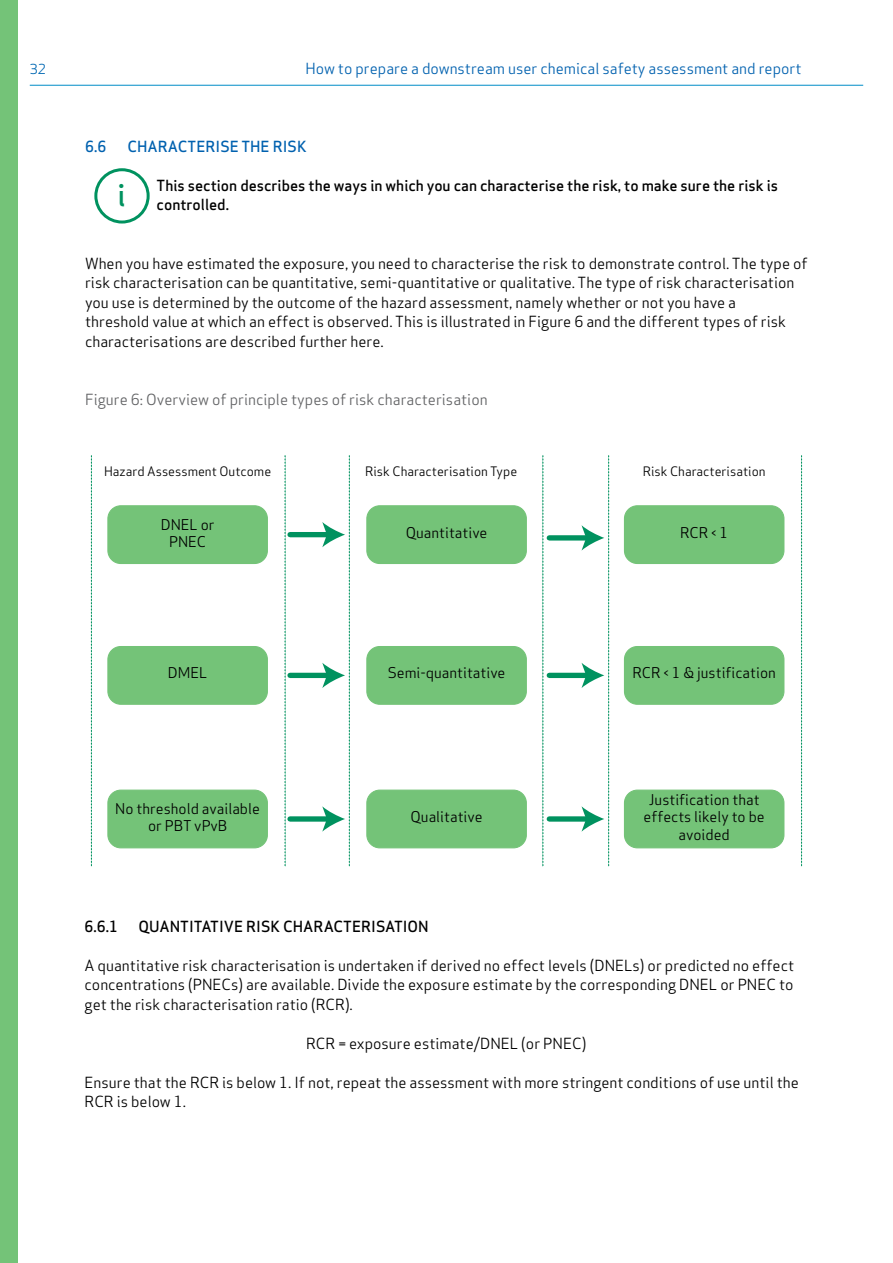
<style>
.page{position:relative;width:893px;height:1263px;background:#fff}
.page>*{position:absolute;margin:0;border:0;box-sizing:border-box;transform-origin:0 0}
.t1{font:500 30px "Apex Sans";color:#00925f}
.t2{font:15px/19.5px "Apex Sans";color:#000}
.t3{font:500 15px/19.5px "Apex Sans";color:#000}
.t4{font:15px "Apex Sans";color:#0061af}
.t5{font:15px "Apex Sans";color:#616264}
.t6{font:500 15px "Apex Sans";color:#0061af}
.t7{font:14.55px/17.4px "Apex Sans";color:#000;text-align:center}
.t8{font:13.5px "Apex Sans";color:#0068b3}
.t9{font:12.75px "Apex Sans";color:#000}
</style>
<div class="page">
<hr style="left:30px;top:85px;width:833px;height:1px;background:#008dc7">
<div style="left:94px;top:168px;width:56px;height:56px;border:3px solid #00925f;border-radius:50%"></div>
<svg style="left:91px;top:456px;width:1px;height:410px"></svg>
<svg style="left:284px;top:456px;width:2px;height:410px"></svg>
<svg style="left:542px;top:456px;width:1px;height:410px"></svg>
<svg style="left:801px;top:456px;width:1px;height:410px"></svg>
<div style="left:108px;top:506px;width:159px;height:57px;background:#74c378;border-radius:13px"></div>
<div style="left:107px;top:505px;width:161px;height:59px;border:1px solid #74c378;border-radius:13px"></div>
<div style="left:108px;top:646px;width:159px;height:58px;background:#74c378;border-radius:13px"></div>
<div style="left:107px;top:646px;width:161px;height:59px;border:1px solid #74c378;border-radius:13px"></div>
<div style="left:108px;top:790px;width:159px;height:58px;background:#74c378;border-radius:13px"></div>
<div style="left:107px;top:789px;width:161px;height:59px;border:1px solid #74c378;border-radius:13px"></div>
<div style="left:367px;top:506px;width:159px;height:57px;background:#74c378;border-radius:13px"></div>
<div style="left:366px;top:505px;width:161px;height:59px;border:1px solid #74c378;border-radius:13px"></div>
<div style="left:367px;top:646px;width:159px;height:58px;background:#74c378;border-radius:13px"></div>
<div style="left:366px;top:646px;width:161px;height:59px;border:1px solid #74c378;border-radius:13px"></div>
<div style="left:367px;top:790px;width:159px;height:58px;background:#74c378;border-radius:13px"></div>
<div style="left:366px;top:789px;width:161px;height:59px;border:1px solid #74c378;border-radius:13px"></div>
<div style="left:624px;top:506px;width:160px;height:57px;background:#74c378;border-radius:13px"></div>
<div style="left:624px;top:505px;width:160px;height:59px;border:1px solid #74c378;border-radius:13px"></div>
<div style="left:624px;top:646px;width:160px;height:58px;background:#74c378;border-radius:13px"></div>
<div style="left:624px;top:646px;width:160px;height:59px;border:1px solid #74c378;border-radius:13px"></div>
<div style="left:624px;top:790px;width:160px;height:58px;background:#74c378;border-radius:13px"></div>
<div style="left:624px;top:789px;width:160px;height:59px;border:1px solid #74c378;border-radius:13px"></div>
<div style="left:290px;top:532px;width:39px;height:5px;background:#00925f"></div>
<div style="left:290px;top:673px;width:39px;height:5px;background:#00925f"></div>
<div style="left:290px;top:816px;width:39px;height:6px;background:#00925f"></div>
<svg style="left:322px;top:456px;width:28px;height:410px"></svg>
<div style="left:549px;top:816px;width:39px;height:6px;background:#00925f"></div>
<div style="left:549px;top:673px;width:39px;height:5px;background:#00925f"></div>
<div style="left:549px;top:535px;width:39px;height:5px;background:#00925f"></div>
<svg style="left:581px;top:456px;width:28px;height:410px"></svg>
<div style="left:0;top:0;width:17px;height:1263px;background:#74c378"></div>
<p class="t8" style="left:30px;top:58px;width:18px">32</p>
<p class="t4" style="left:306px;top:56px;width:497px">How to prepare a downstream user chemical safety assessment and report</p>
<p class="t6" style="left:85px;top:133px;width:23px">6.6</p>
<p class="t6" style="left:128px;top:133px;width:181px">CHARACTERISE THE RISK</p>
<p class="t3" style="left:157px;top:173px;width:623px">This section describes the ways in which you can characterise the risk, to make sure the risk is controlled.</p>
<h1 class="t1" style="left:118px;top:168px;width:10px">i</h1>
<p class="t2" style="left:85px;top:252px;width:724px">When you have estimated the exposure, you need to characterise the risk to demonstrate control. The type of risk characterisation can be quantitative, semi-quantitative or qualitative. The type of risk characterisation you use is determined by the outcome of the hazard assessment, namely whether or not you have a<br>threshold value at which an effect is observed. This is illustrated in Figure 6 and the different types of risk characterisations are described further here.</p>
<p class="t5" style="left:85px;top:387px;width:404px">Figure 6: Overview of principle types of risk characterisation</p>
<p class="t9" style="left:104px;top:461px;width:169px">Hazard Assessment Outcome</p>
<p class="t9" style="left:365px;top:461px;width:154px">Risk Characterisation Type</p>
<p class="t9" style="left:643px;top:461px;width:124px">Risk Characterisation</p>
<p class="t7" style="left:161px;top:514px;width:55px">DNEL or<br>PNEC</p>
<p class="t7" style="left:406px;top:522px;width:83px">Quantitative</p>
<p class="t7" style="left:680px;top:522px;width:50px">RCR &lt; 1</p>
<p class="t7" style="left:168px;top:663px;width:41px">DMEL</p>
<p class="t7" style="left:115px;top:798px;width:146px">No threshold available or PBT vPvB</p>
<p class="t7" style="left:388px;top:663px;width:119px">Semi-quantitative</p>
<p class="t7" style="left:411px;top:806px;width:73px">Qualitative</p>
<p class="t7" style="left:632px;top:663px;width:145px">RCR &lt; 1 &amp; justification</p>
<p class="t7" style="left:644px;top:789px;width:123px">Justification that effects likely to be avoided</p>
<p class="t3" style="left:85px;top:914px;width:35px">6.6.1</p>
<p class="t3" style="left:139px;top:914px;width:292px">QUANTITATIVE RISK CHARACTERISATION</p>
<p class="t2" style="left:85px;top:954px;width:711px;text-align:justify">A quantitative risk characterisation is undertaken if derived no effect levels (DNELs) or predicted no effect concentrations (PNECs) are available. Divide the exposure estimate by the corresponding DNEL or PNEC to get the risk characterisation ratio (RCR).</p>
<p class="t2" style="left:306px;top:1032px;width:282px">RCR = exposure estimate/DNEL (or PNEC)</p>
<p class="t2" style="left:85px;top:1071px;width:716px">Ensure that the RCR is below 1. If not, repeat the assessment with more stringent conditions of use until the<br>RCR is below 1.</p>
</div>
